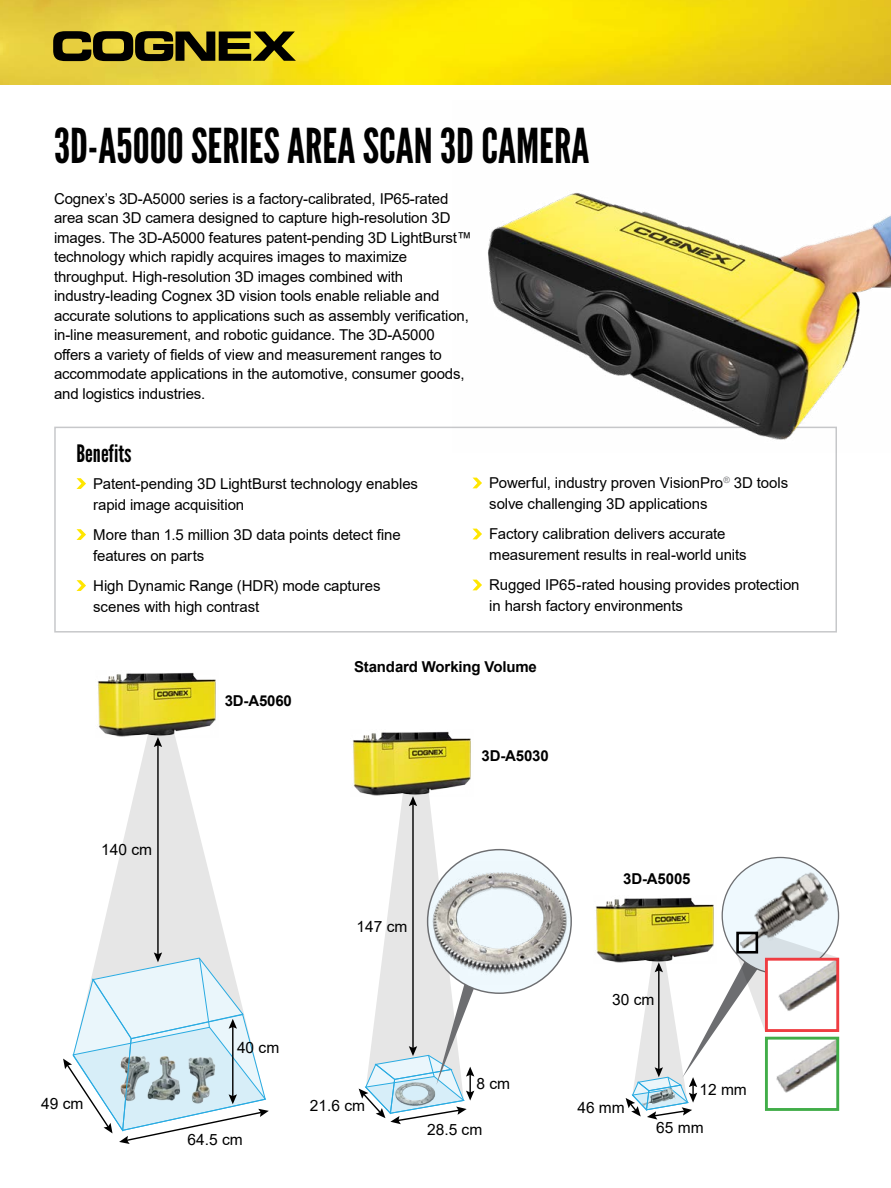
<style>
.page{position:relative;width:891px;height:1188px;background:#fff}
.page>*{position:absolute;margin:0;border:0;box-sizing:border-box;transform-origin:0 0}
.t1{font:48px "League Gothic";color:#000}
.t2{font:24px "League Gothic";color:#000}
.t3{font:15.6px "Arial";color:#000}
.t4{font:15px/19.5px "Arial";letter-spacing:-.01em;color:#000}
.t5{font:700 15px "Arial";letter-spacing:-.01em;color:#000}
</style>
<div class="page">
<img style="left:0;top:0;width:891px;height:84px">
<svg style="left:53px;top:31px;width:243px;height:30px;background:#5a5215"></svg>
<svg style="left:97px;top:738px;width:132px;height:214px;fill:#e6e6e6"></svg>
<img style="left:98px;top:672px;width:118px;height:66px">
<hr style="left:157px;top:744px;width:2px;height:212px;background:#000">
<svg style="left:154px;top:737px;width:8px;height:10px"></svg>
<svg style="left:63px;top:952px;width:206px;height:192px"></svg>
<div style="left:54px;top:427px;width:783px;height:206px;border:2px solid #c7c8ca"></div>
<svg style="left:76px;top:478px;width:10px;height:11px"></svg>
<svg style="left:76px;top:529px;width:10px;height:11px"></svg>
<svg style="left:76px;top:580px;width:10px;height:11px"></svg>
<svg style="left:473px;top:478px;width:9px;height:10px"></svg>
<svg style="left:473px;top:529px;width:9px;height:10px"></svg>
<svg style="left:473px;top:580px;width:9px;height:10px"></svg>
<img style="left:453px;top:193px;width:438px;height:260px">
<img style="left:353px;top:731px;width:118px;height:60px">
<svg style="left:359px;top:790px;width:121px;height:334px"></svg>
<div style="left:428px;top:850px;width:143px;height:143px;background:#eff9fe;border-radius:50%"></div>
<img style="left:428px;top:861px;width:143px;height:124px">
<img style="left:596px;top:897px;width:118px;height:66px">
<svg style="left:722px;top:857px;width:117px;height:117px"></svg>
<img style="left:726px;top:868px;width:112px;height:64px">
<svg style="left:626px;top:932px;width:213px;height:188px"></svg>
<img style="left:769px;top:1041px;width:66px;height:66px">
<div style="left:765px;top:1037px;width:74px;height:74px;border:3px solid #41ad49"></div>
<img style="left:769px;top:962px;width:66px;height:66px">
<div style="left:765px;top:958px;width:74px;height:74px;border:3px solid #ef3d42"></div>
<h1 class="t1" style="left:54px;top:117px;width:537px">3D-A5000 SERIES AREA SCAN 3D CAMERA</h1>
<p class="t4" style="left:54px;top:189px;width:419px">Cognex’s 3D-A5000 series is a factory-calibrated, IP65-rated area scan 3D camera designed to capture high-resolution 3D images. The 3D-A5000 features patent-pending 3D LightBurst™ technology which rapidly acquires images to maximize throughput. High-resolution 3D images combined with industry-leading Cognex 3D vision tools enable reliable and accurate solutions to applications such as assembly verification, in-line measurement, and robotic guidance. The 3D-A5000 offers a variety of fields of view and measurement ranges to accommodate applications in the automotive, consumer goods, and logistics industries.</p>
<h2 class="t2" style="left:76px;top:439px;width:57px">Benefits</h2>
<p class="t4" style="left:93px;top:473px;width:326px;line-height:21px">Patent-pending 3D LightBurst technology enables rapid image acquisition</p>
<p class="t4" style="left:93px;top:524px;width:309px;line-height:21px">More than 1.5 million 3D data points detect fine features on parts</p>
<p class="t4" style="left:93px;top:575px;width:289px;line-height:21px">High Dynamic Range (HDR) mode captures scenes with high contrast</p>
<p class="t4" style="left:489px;top:472px;width:301px;line-height:21px">Powerful, industry proven VisionPro<sup>®</sup> 3D tools solve challenging 3D applications</p>
<p class="t4" style="left:489px;top:523px;width:259px;line-height:21px">Factory calibration delivers accurate measurement results in real-world units</p>
<p class="t4" style="left:489px;top:574px;width:312px;line-height:21px">Rugged IP65-rated housing provides protection in harsh factory environments</p>
<p class="t3" style="left:101px;top:839px;width:52px">140 cm</p>
<p class="t3" style="left:41px;top:1093px;width:44px">49 cm</p>
<p class="t5" style="left:225px;top:690px;width:69px">3D-A5060</p>
<p class="t5" style="left:354px;top:656px;width:184px">Standard Working Volume</p>
<p class="t5" style="left:481px;top:745px;width:69px">3D-A5030</p>
<p class="t3" style="left:357px;top:916px;width:52px">147 cm</p>
<p class="t3" style="left:237px;top:1037px;width:44px">40 cm</p>
<p class="t3" style="left:188px;top:1129px;width:57px">64.5 cm</p>
<p class="t3" style="left:310px;top:1095px;width:57px">21.6 cm</p>
<p class="t3" style="left:477px;top:1073px;width:35px">8 cm</p>
<p class="t3" style="left:427px;top:1119px;width:57px">28.5 cm</p>
<p class="t5" style="left:623px;top:868px;width:69px">3D-A5005</p>
<p class="t3" style="left:612px;top:989px;width:44px">30 cm</p>
<p class="t3" style="left:577px;top:1097px;width:49px">46 mm</p>
<p class="t3" style="left:699px;top:1079px;width:49px">12 mm</p>
<p class="t3" style="left:656px;top:1116px;width:49px">65 mm</p>
</div>
